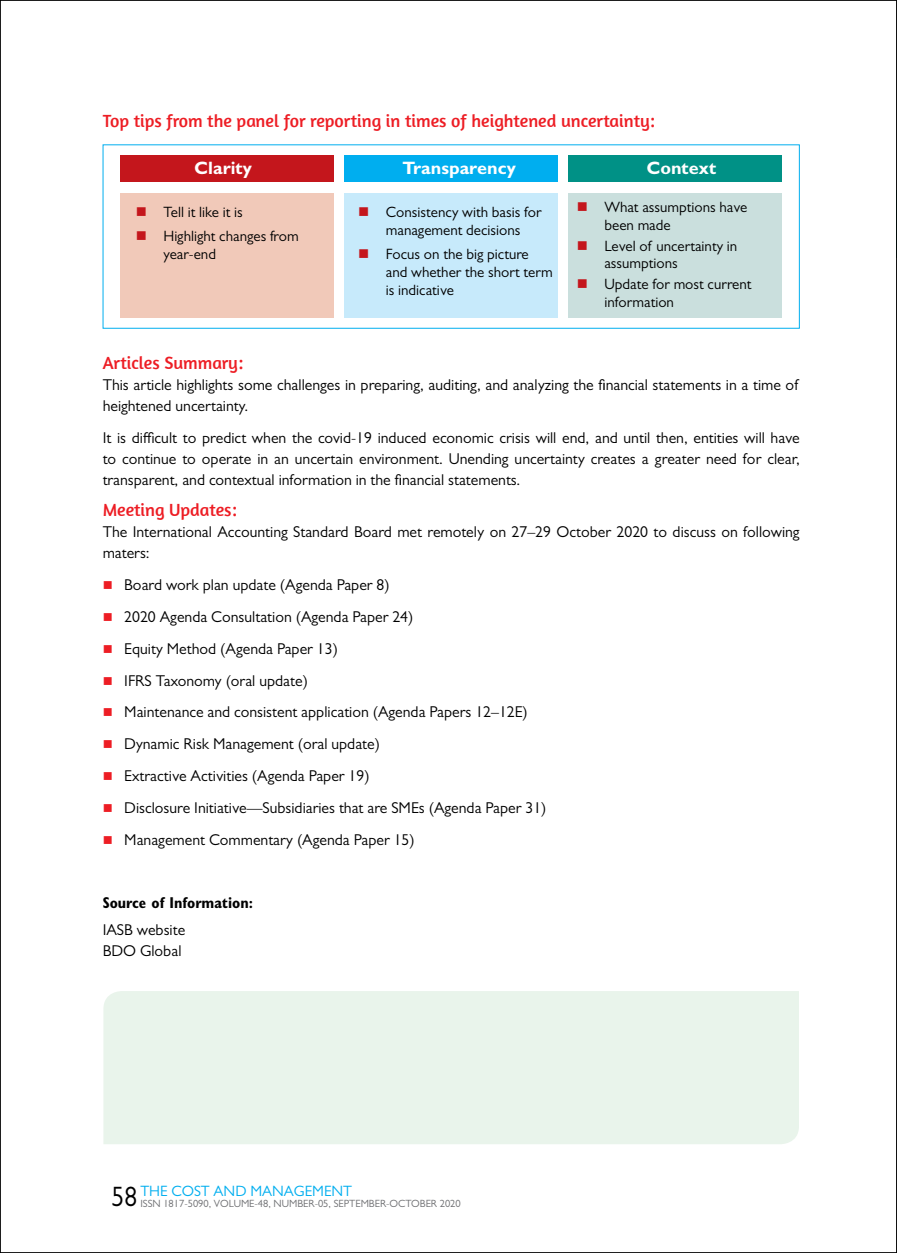
<style>
.page{position:relative;width:897px;height:1253px;background:#fff}
.page>*{position:absolute;margin:0;border:0;box-sizing:border-box;transform-origin:0 0}
.t1{font:18px "Amaranth";color:#ed1d24}
.t2{font:700 18px "Gill Sans";color:#fff}
.t3{font:15.75px/21px "Gill Sans";color:#000}
.t4{font:700 condensed 15.75px "Gill Sans";color:#000}
.t5{font:15px/18px "Gill Sans";color:#000}
.t6{font:15px "Gill Sans";color:#00aeef}
.t7{font:10.5px "Gill Sans";color:#6d6e71}
.s1{color:#ed1d24}
.s2{font-size:28.2px;color:#000}
</style>
<div class="page">
<div style="left:120px;top:155px;width:213px;height:27px;background:#c4161c"></div>
<div style="left:344px;top:155px;width:214px;height:27px;background:#00aeef"></div>
<div style="left:568px;top:155px;width:214px;height:27px;background:#009186"></div>
<div style="left:120px;top:193px;width:213px;height:124px;background:#f1c9b9"></div>
<div style="left:344px;top:193px;width:214px;height:124px;background:#c7eafb"></div>
<div style="left:568px;top:193px;width:214px;height:124px;background:#cadfdd"></div>
<div style="left:103px;top:991px;width:695px;height:153px;background:#e9f4eb"></div>
<svg style="left:896px;top:0;width:1px;height:1253px"></svg>
<p class="t1" style="left:103px;top:110px;width:554px">Top tips from the panel for reporting in times of heightened uncertainty:</p>
<p class="t2" style="left:195px;top:156px;width:59px">Clarity</p>
<p class="t5" style="left:163px;top:200px;width:137px;line-height:24px">Tell it like it is<br>Highlight changes from</p>
<p class="t5" style="left:163px;top:245px;width:54px">year-end</p>
<p class="t2" style="left:402px;top:156px;width:115px">Transparency</p>
<p class="t2" style="left:646px;top:156px;width:71px">Context</p>
<p class="t5" style="left:604px;top:197px;width:144px">What assumptions have been made</p>
<p class="t5" style="left:604px;top:236px;width:134px">Level of uncertainty in assumptions</p>
<p class="t5" style="left:604px;top:275px;width:149px">Update for most current information</p>
<p class="t5" style="left:386px;top:203px;width:157px">Consistency with basis for management decisions</p>
<p class="t5" style="left:386px;top:245px;width:168px">Focus on the big picture and whether the short term is indicative</p>
<p class="t1" style="left:103px;top:352px;width:142px">Articles Summary:</p>
<p class="t3" style="left:103px;top:374px;width:696px">This article highlights some challenges in preparing, auditing, and analyzing the financial statements in a time of heightened uncertainty.</p>
<p class="t3" style="left:103px;top:427px;width:698px;text-align:justify">It is difficult to predict when the covid-19 induced economic crisis will end, and until then, entities will have to continue to operate in an uncertain environment. Unending uncertainty creates a greater need for clear, transparent, and contextual information in the financial statements.</p>
<p class="t1" style="left:103px;top:500px;width:136px">Meeting Updates:</p>
<p class="t3" style="left:103px;top:521px;width:698px">The International Accounting Standard Board met remotely on 27–29 October 2020 to discuss on following maters:</p>
<p class="t3" style="left:103px;top:574px;width:288px"><span class="s1">■</span> Board work plan update (Agenda Paper 8)</p>
<p class="t3" style="left:103px;top:606px;width:312px"><span class="s1">■</span> 2020 Agenda Consultation (Agenda Paper 24)</p>
<p class="t3" style="left:103px;top:638px;width:237px"><span class="s1">■</span> Equity Method (Agenda Paper 13)</p>
<p class="t3" style="left:103px;top:670px;width:207px"><span class="s1">■</span> IFRS Taxonomy (oral update)</p>
<p class="t3" style="left:103px;top:701px;width:426px"><span class="s1">■</span> Maintenance and consistent application (Agenda Papers 12–12E)</p>
<p class="t3" style="left:103px;top:733px;width:279px"><span class="s1">■</span> Dynamic Risk Management (oral update)</p>
<p class="t3" style="left:103px;top:765px;width:268px"><span class="s1">■</span> Extractive Activities (Agenda Paper 19)</p>
<p class="t3" style="left:103px;top:797px;width:445px"><span class="s1">■</span> Disclosure Initiative—Subsidiaries that are SMEs (Agenda Paper 31)</p>
<p class="t3" style="left:103px;top:829px;width:313px"><span class="s1">■</span> Management Commentary (Agenda Paper 15)</p>
<p class="t4" style="left:103px;top:893px;width:152px">Source of Information:</p>
<p class="t3" style="left:103px;top:919px;width:84px">IASB website<br>BDO Global</p>
<p class="t6" style="left:111px;top:1182px;width:242px"><span class="s2">58</span> THE COST AND MANAGEMENT</p>
<p class="t7" style="left:140px;top:1197px;width:322px">ISSN 1817-5090, VOLUME-48, NUMBER-05, SEPTEMBER-OCTOBER 2020</p>
</div>
